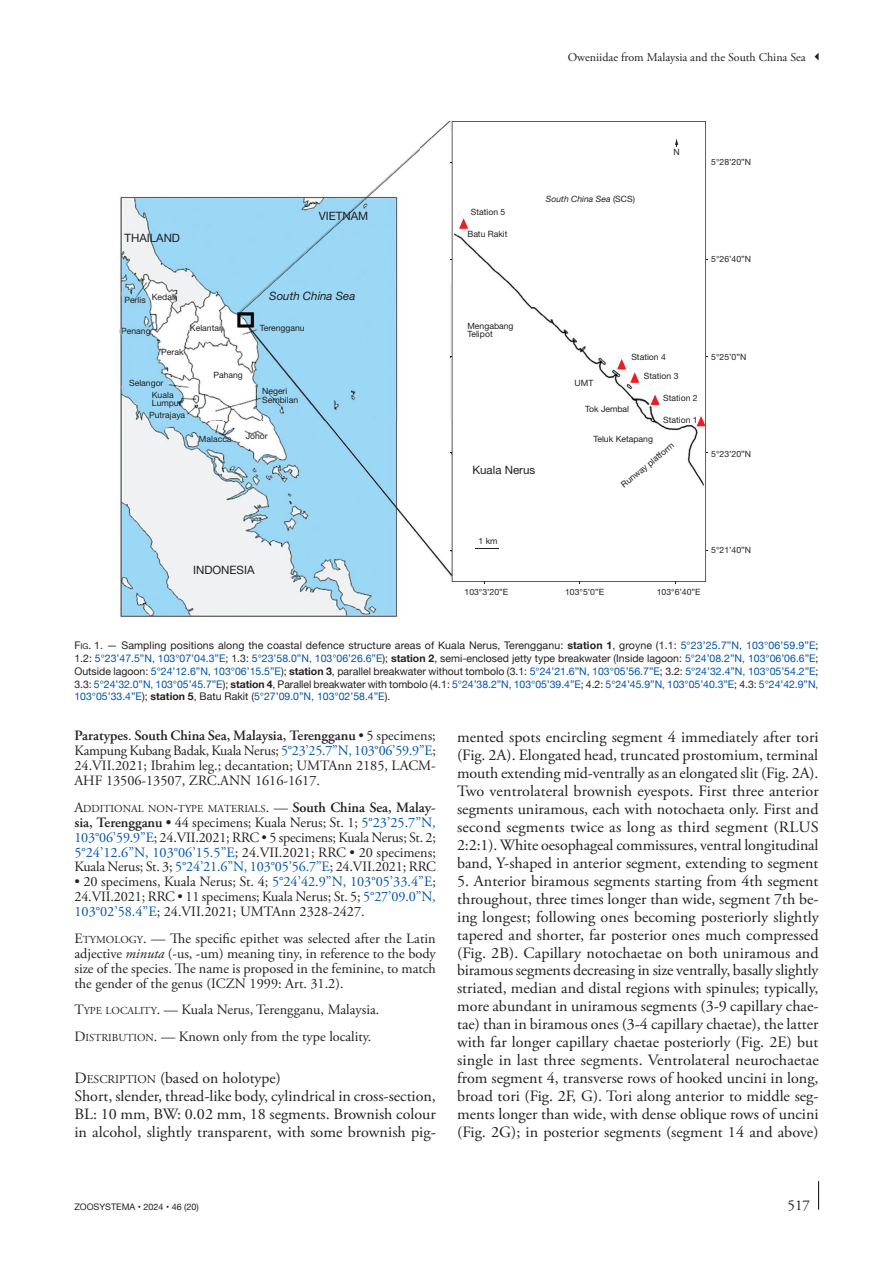
<style>
.page{position:relative;width:893px;height:1263px;background:#fff}
.page>*{position:absolute;margin:0;border:0;box-sizing:border-box;transform-origin:0 0}
.t1{font:15.75px/18px "Adobe Garamond Pro";color:#231f20;text-align:justify}
.t2{font:15px "Adobe Garamond Pro";color:#231f20}
.t3{font:14.25px/14.9px "Adobe Garamond Pro";color:#231f20;text-align:justify}
.t4{font:12px "Adobe Garamond Pro";color:#231f20}
.t5{font:11.55px "Helvetica Neue";color:#231f20}
.t6{font:italic 11.55px "Helvetica Neue";color:#231f20}
.t7{font:10.65px "Adobe Garamond";color:#231f20}
.t8{font:10.5px/12.8px "Helvetica Neue";letter-spacing:-.005em;color:#0154a6;text-align:justify}
.t9{font:9px "Helvetica Neue";color:#231f20}
.t10{font:8.7px/8.7px "Helvetica Neue";color:#231f20}
.t11{font:italic 8.7px "Helvetica Neue";color:#231f20}
.s1{font-style:normal}
.s2{color:#231f20}
.s3{font-size:7.8px;color:#231f20}
.s4{font-weight:700;color:#231f20}
.s5{font-weight:600}
.s6{color:#0154a6}
.s7{font-size:14.25px}
.s8{font-family:"Adobe Garamond Pro";font-size:14.25px}
.s9{font-family:"Adobe Garamond Pro";font-weight:600;font-size:14.25px}
.s10{font-family:"Adobe Garamond"}
.s11{font-family:"Adobe Garamond";font-size:10.65px}
.s12{font-style:italic}
.s13{font-family:"Adobe Garamond";font-size:11.85px}
</style>
<div class="page">
<svg style="left:818px;top:1181px;width:1px;height:29px"></svg>
<svg style="left:815px;top:53px;width:4px;height:8px"></svg>
<img style="left:120px;top:196px;width:588px;height:421px">
<svg style="left:452px;top:121px;width:254px;height:461px"></svg>
<svg style="left:459px;top:218px;width:9px;height:11px"></svg>
<svg style="left:617px;top:359px;width:22px;height:24px"></svg>
<svg style="left:651px;top:394px;width:9px;height:11px"></svg>
<svg style="left:697px;top:416px;width:9px;height:10px"></svg>
<svg style="left:675px;top:139px;width:3px;height:7px"></svg>
<svg style="left:240px;top:121px;width:212px;height:190px"></svg>
<svg style="left:248px;top:326px;width:204px;height:250px;fill:#9ad8f6"></svg>
<p class="t4" style="left:568px;top:50px;width:240px">Oweniidae from Malaysia and the South China Sea</p>
<p class="t5" style="left:124px;top:230px;width:57px">THAILAND</p>
<p class="t5" style="left:319px;top:208px;width:51px">VIETNAM</p>
<p class="t6" style="left:269px;top:288px;width:88px">South China Sea</p>
<p class="t10" style="left:124px;top:295px;width:54px">Perli Kedah</p>
<p class="t10" style="left:141px;top:296px;width:6px">s</p>
<p class="t10" style="left:121px;top:327px;width:31px">Penang</p>
<p class="t10" style="left:190px;top:324px;width:35px">Kelantan</p>
<p class="t10" style="left:260px;top:324px;width:46px">Terengganu</p>
<p class="t10" style="left:161px;top:348px;width:24px">Perak</p>
<p class="t10" style="left:129px;top:379px;width:36px">Selangor</p>
<p class="t10" style="left:152px;top:391px;width:31px">Kuala<br>Lumpur</p>
<p class="t10" style="left:149px;top:411px;width:38px">Putrajaya</p>
<p class="t10" style="left:213px;top:371px;width:31px">Pahang</p>
<p class="t10" style="left:262px;top:387px;width:38px">Negeri<br>Sembilan</p>
<p class="t10" style="left:199px;top:435px;width:34px">Malacca</p>
<p class="t10" style="left:246px;top:432px;width:24px">Johor</p>
<p class="t5" style="left:193px;top:561px;width:63px">INDONESIA</p>
<p class="t10" style="left:471px;top:208px;width:36px">Station 5</p>
<p class="t10" style="left:467px;top:230px;width:42px">Batu Rakit</p>
<p class="t11" style="left:546px;top:193px;width:91px">South China Sea <span class="s1">(SCS)</span></p>
<p class="t10" style="left:673px;top:148px;width:8px">N</p>
<p class="t10" style="left:711px;top:158px;width:41px">5°28’20”N</p>
<p class="t10" style="left:711px;top:255px;width:41px">5°26’40”N</p>
<p class="t10" style="left:467px;top:322px;width:48px">Mengabang<br>Telipot</p>
<p class="t5" style="left:472px;top:461px;width:64px">Kuala Nerus</p>
<p class="t10" style="left:631px;top:353px;width:36px">Station 4</p>
<p class="t10" style="left:644px;top:372px;width:36px">Station 3</p>
<p class="t10" style="left:663px;top:394px;width:36px">Station 2</p>
<p class="t10" style="left:663px;top:416px;width:36px">Station 1</p>
<p class="t10" style="left:575px;top:379px;width:20px">UMT</p>
<p class="t10" style="left:585px;top:405px;width:46px">Tok Jembal</p>
<p class="t10" style="left:593px;top:435px;width:61px">Teluk Ketapang</p>
<p class="t10" style="left:620px;top:483px;width:67px;rotate:-40deg">Runway platform</p>
<p class="t10" style="left:711px;top:353px;width:37px">5°25’0”N</p>
<p class="t10" style="left:711px;top:450px;width:41px">5°23’20”N</p>
<p class="t10" style="left:479px;top:537px;width:21px">1 km</p>
<p class="t10" style="left:711px;top:546px;width:41px">5°21’40”N</p>
<p class="t10" style="left:465px;top:588px;width:45px">103°3’20”E</p>
<p class="t10" style="left:565px;top:588px;width:40px">103°5’0”E</p>
<p class="t10" style="left:657px;top:588px;width:45px">103°6’40”E</p>
<p class="t8" style="left:74px;top:640px;width:746px"><span class="s2">F</span><span class="s3">ig</span><span class="s2">. 1</span><span class="s2">. — Sampling positions along the coastal defence structure areas of Kuala Nerus, Terengganu:</span> <span class="s4">station 1</span><span class="s2">, groyne (1.1:</span> 5°23’25.7”N, 103°06’59.9”E<span class="s2">; 1.2:</span> 5°23’47.5”N, 103°07’04.3”E<span class="s2">; 1.3:</span> 5°23’58.0”N, 103°06’26.6”E<span class="s2">);</span> <span class="s4">station 2</span><span class="s2">, semi-enclosed jetty type breakwater (Inside lagoon:</span> 5°24’08.2”N, 103°06’06.6”E<span class="s2">; Outside lagoon:</span> 5°24’12.6”N, 103°06’15.5”E<span class="s2">);</span> <span class="s4">station 3</span><span class="s2">, parallel breakwater without tombolo (3.1:</span> 5°24’21.6”N, 103°05’56.7”E<span class="s2">; 3.2:</span> 5°24’32.4”N, 103°05’54.2”E<span class="s2">; 3.3:</span> 5°24’32.0”N, 103°05’45.7”E<span class="s2">);</span> <span class="s4">station 4</span><span class="s2">, Parallel breakwater with tombolo (4.1:</span> 5°24’38.2”N, 103°05’39.4”E<span class="s2">; 4.2:</span> 5°24’45.9”N, 103°05’40.3”E<span class="s2">; 4.3:</span> 5°24’42.9”N, 103°05’33.4”E<span class="s2">);</span> <span class="s4">station 5</span><span class="s2">, Batu Rakit (</span>5°27’09.0”N, 103°02’58.4”E<span class="s2">).</span></p>
<p class="t3" style="left:74px;top:729px;width:363px"><span class="s5">Paratypes</span>. <span class="s5">South China Sea, Malaysia, Terengganu</span> • 5 specimens; Kampung Kubang Badak, Kuala Nerus; <span class="s6">5°23’25.7”N, 103°06’59.9”E</span>; 24.VII.2021; Ibrahim leg.; decantation; UMTAnn 2185, LACM-AHF 13506-13507, ZRC.ANN 1616-1617.</p>
<p class="t7" style="left:74px;top:803px;width:363px"><span class="s7">A</span>DDITIONAL NON<span class="s7">-</span>TYPE MATERIALS<span class="s8">. —</span> <span class="s9">South China Sea, Malay-</span></p>
<p class="t3" style="left:74px;top:815px;width:363px"><span class="s5">sia, Terengganu •</span> 44 specimens; Kuala Nerus; St. 1; <span class="s6">5°23’25.7”N, 103°06’59.9”E</span>; 24.VII.2021; RRC • 5 specimens; Kuala Nerus; St. 2; <span class="s6">5°24’12.6”N, 103°06’15.5”E</span>; 24.VII.2021; RRC • 20 specimens; Kuala Nerus; St. 3; <span class="s6">5°24’21.6”N, 103°05’56.7”E</span>; 24.VII.2021; RRC</p>
<p class="t3" style="left:74px;top:875px;width:363px">• 20 specimens, Kuala Nerus; St. 4; <span class="s6">5°24’42.9”N, 103°05’33.4”E</span>; 24.VII.2021; RRC • 11 specimens; Kuala Nerus; St. 5; <span class="s6">5°27’09.0”N, 103°02’58.4”E</span>; 24.VII.2021; UMTAnn 2328-2427.</p>
<p class="t3" style="left:74px;top:931px;width:363px"><span class="s10">E</span><span class="s11">TYMOLOGY</span>. — The specific epithet was selected after the Latin adjective <span class="s12">minuta</span> (-us, -um) meaning tiny, in reference to the body size of the species. The name is proposed in the feminine, to match the gender of the genus (ICZN 1999: Art. 31.2).</p>
<p class="t3" style="left:74px;top:997px;width:306px;line-height:26.8px"><span class="s10">T</span><span class="s11">YPE LOCALITY</span>. — Kuala Nerus, Terengganu, Malaysia.<br><span class="s10">D</span><span class="s11">ISTRIBUTION</span>. — Known only from the type locality.</p>
<p class="t1" style="left:74px;top:1070px;width:363px;text-align:left"><span class="s10">D</span><span class="s13">ESCRIPTION</span> (based on holotype)<br>Short, slender, thread-like body, cylindrical in cross-section, BL: 10 mm, BW: 0.02 mm, 18 segments. Brownish colour in alcohol, slightly transparent, with some brownish pig-</p>
<p class="t1" style="left:457px;top:729px;width:363px">mented spots encircling segment 4 immediately after tori (Fig. 2A). Elongated head, truncated prostomium, terminal mouth extending mid-ventrally as an elongated slit (Fig. 2A).<br>Two ventrolateral brownish eyespots. First three anterior segments uniramous, each with notochaeta only. First and second segments twice as long as third segment (RLUS 2:2:1). White oesophageal commissures, ventral longitudinal band, Y-shaped in anterior segment, extending to segment</p>
<p class="t1" style="left:457px;top:872px;width:363px">5. Anterior biramous segments starting from 4th segment throughout, three times longer than wide, segment 7th be&shy;ing longest; following ones becoming posteriorly slightly tapered and shorter, far posterior ones much compressed (Fig. 2B). Capillary notochaetae on both uniramous and biramous segments decreasing in size ventrally, basally slightly striated, median and distal regions with spinules; typically, more abundant in uniramous segments (3-9 capillary chae&shy;tae) than in biramous ones (3-4 capillary chaetae), the latter with far longer capillary chaetae posteriorly (Fig. 2E) but single in last three segments. Ventrolateral neurochaetae from segment 4, transverse rows of hooked uncini in long, broad tori (Fig. 2F, G). Tori along anterior to middle seg&shy;ments longer than wide, with dense oblique rows of uncini (Fig. 2G); in posterior segments (segment 14 and above)</p>
<p class="t9" style="left:74px;top:1200px;width:126px">ZOOSYSTEMA • 2024 • 46 (20)</p>
<p class="t2" style="left:788px;top:1196px;width:24px">517</p>
</div>
